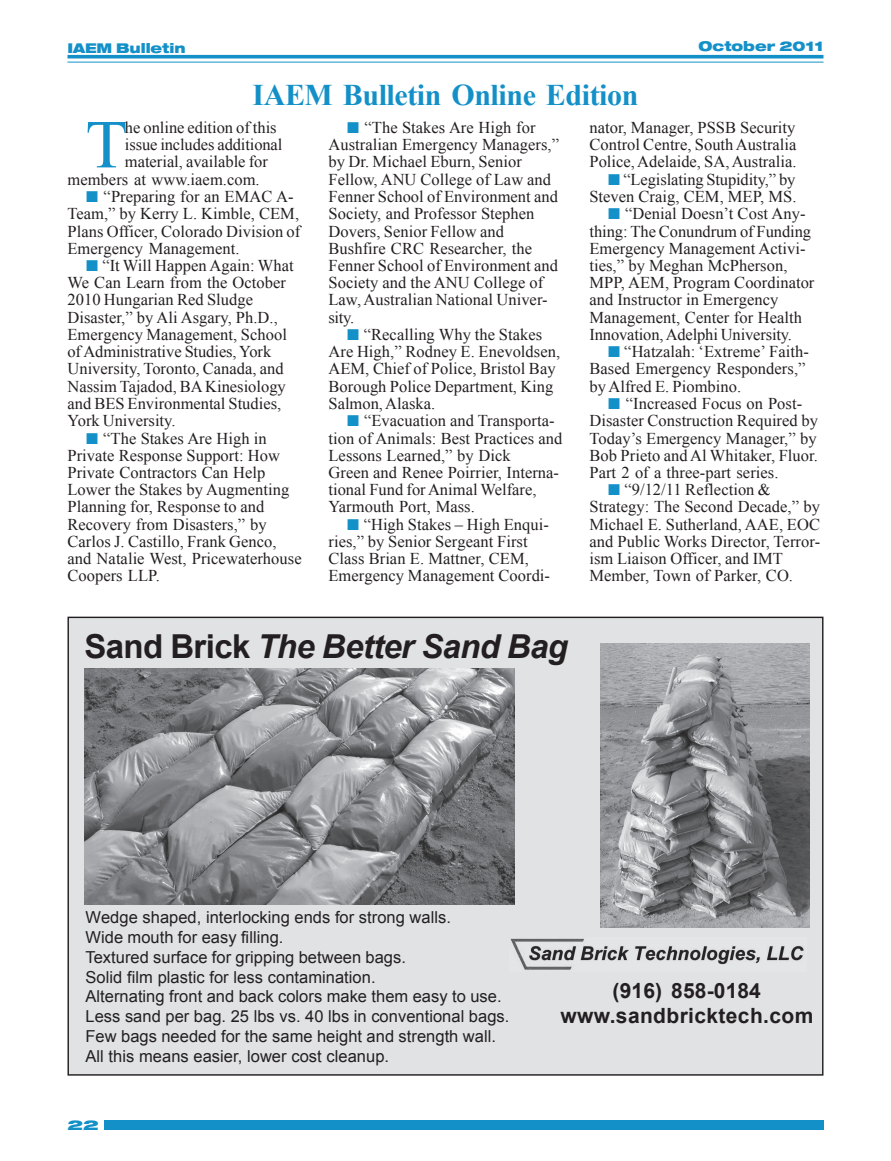
<style>
.page{position:relative;width:891px;height:1161px;background:#fff}
.page>*{position:absolute;margin:0;border:0;box-sizing:border-box;transform-origin:0 0}
.t1{font:68.55px "Times New Roman";color:#1490c8}
.t2{font:italic 700 33px "Arial";letter-spacing:-.02em;color:#231f20}
.t3{font:700 30px "Times New Roman";letter-spacing:-.015em;color:#1490c8}
.t4{font:700 21px/25.2px "Arial";letter-spacing:.02em;color:#231f20;text-align:center}
.t5{font:16.5px/17.2px "Times New Roman";letter-spacing:.005em;color:#231f20}
.t6{font:16.5px/19.8px "Arial";color:#231f20}
.t7{font:900 expanded 13.5px "Helvetica Neue";letter-spacing:-.005em;color:#1490c8}
.t8{font:900 expanded 13.5px "Helvetica Neue";letter-spacing:-.005em;color:#1490c8;scale:1.2 1}
.s1{font-style:normal}
</style>
<div class="page">
<div style="left:104px;top:1120px;width:720px;height:10px;background:#1490c8"></div>
<hr style="left:68px;top:55px;width:756px;height:3px;background:#1490c8">
<hr style="left:68px;top:62px;width:756px;height:1px;background:#1490c8">
<div style="left:67px;top:617px;width:757px;height:459px;background:#e1e2e4;border:1px solid #231f20"></div>
<img style="left:601px;top:644px;width:209px;height:283px">
<img style="left:84px;top:668px;width:430px;height:237px">
<img style="left:510px;top:938px;width:294px;height:32px">
<p class="t7" style="left:67px;top:39px;width:120px">IAEM Bulletin</p>
<p class="t7" style="left:699px;top:38px;width:126px">October 2011</p>
<h3 class="t3" style="left:253px;top:78px;width:387px">IAEM Bulletin Online Edition</h3>
<h1 class="t1" style="left:86px;top:106px;width:43px">T</h1>
<p class="t5" style="left:125px;top:119px;width:153px">he online edition of this</p>
<p class="t5" style="left:125px;top:136px;width:159px">issue includes additional</p>
<p class="t5" style="left:125px;top:153px;width:144px">material, available for</p>
<p class="t5" style="left:68px;top:170px;width:194px">members at www.iaem.com.</p>
<p class="t5" style="left:104px;top:188px;width:191px">“Preparing for an EMAC A-</p>
<p class="t5" style="left:67px;top:205px;width:233px">Team,” by Kerry L. Kimble, CEM,</p>
<p class="t5" style="left:67px;top:222px;width:234px">Plans Officer, Colorado Division of</p>
<p class="t5" style="left:67px;top:240px;width:174px">Emergency Management.</p>
<p class="t5" style="left:102px;top:257px;width:193px">“It Will Happen Again: What</p>
<p class="t5" style="left:67px;top:274px;width:220px">We Can Learn from the October</p>
<p class="t5" style="left:67px;top:291px;width:187px">2010 Hungarian Red Sludge</p>
<p class="t5" style="left:67px;top:309px;width:212px">Disaster,” by Ali Asgary, Ph.D.,</p>
<p class="t5" style="left:67px;top:326px;width:221px">Emergency Management, School</p>
<p class="t5" style="left:67px;top:343px;width:205px">of Administrative Studies, York</p>
<p class="t5" style="left:67px;top:360px;width:218px">University, Toronto, Canada, and</p>
<p class="t5" style="left:67px;top:377px;width:220px">Nassim Tajadod, BA Kinesiology</p>
<p class="t5" style="left:67px;top:395px;width:215px">and BES Environmental Studies,</p>
<p class="t5" style="left:67px;top:412px;width:109px">York University.</p>
<p class="t5" style="left:103px;top:429px;width:165px">“The Stakes Are High in</p>
<p class="t5" style="left:67px;top:447px;width:214px">Private Response Support: How</p>
<p class="t5" style="left:67px;top:464px;width:200px">Private Contractors Can Help</p>
<p class="t5" style="left:67px;top:481px;width:223px">Lower the Stakes by Augmenting</p>
<p class="t5" style="left:67px;top:498px;width:198px">Planning for, Response to and</p>
<p class="t5" style="left:67px;top:516px;width:201px">Recovery from Disasters,” by</p>
<p class="t5" style="left:67px;top:533px;width:211px">Carlos J. Castillo, Frank Genco,</p>
<p class="t5" style="left:67px;top:550px;width:236px">and Natalie West, Pricewaterhouse</p>
<p class="t5" style="left:67px;top:567px;width:94px">Coopers LLP.</p>
<p class="t5" style="left:328px;top:119px;width:232px;text-indent:36px">“The Stakes Are High for<br>Australian Emergency Managers,” by Dr. Michael Eburn, Senior<br>Fellow, ANU College of Law and<br>Fenner School of Environment and<br>Society, and Professor Stephen<br>Dovers, Senior Fellow and<br>Bushfire CRC Researcher, the<br>Fenner School of Environment and<br>Society and the ANU College of<br>Law, Australian National Univer&shy;sity.</p>
<p class="t5" style="left:328px;top:326px;width:233px;text-indent:35px">“Recalling Why the Stakes<br>Are High,” Rodney E. Enevoldsen,<br>AEM, Chief of Police, Bristol Bay<br>Borough Police Department, King<br>Salmon, Alaska.</p>
<p class="t5" style="left:328px;top:412px;width:236px;text-indent:36px">“Evacuation and Transporta&shy;tion of Animals: Best Practices and<br>Lessons Learned,” by Dick<br>Green and Renee Poirrier, Interna&shy;tional Fund for Animal Welfare,<br>Yarmouth Port, Mass.</p>
<p class="t5" style="left:328px;top:516px;width:223px;text-indent:35px">“High Stakes – High Enqui&shy;ries,” by Senior Sergeant First<br>Class Brian E. Mattner, CEM,<br>Emergency Management Coordi-</p>
<h2 class="t2" style="left:84px;top:628px;width:485px"><span class="s1">Sand Brick</span> The Better Sand Bag</h2>
<p class="t5" style="left:590px;top:119px;width:207px">nator, Manager, PSSB Security</p>
<p class="t5" style="left:590px;top:136px;width:209px">Control Centre, South Australia</p>
<p class="t5" style="left:590px;top:153px;width:209px">Police, Adelaide, SA, Australia.</p>
<p class="t5" style="left:623px;top:170px;width:174px">“Legislating Stupidity,” by</p>
<p class="t5" style="left:589px;top:188px;width:209px">Steven Craig, CEM, MEP, MS.</p>
<p class="t5" style="left:625px;top:205px;width:182px">“Denial Doesn’t Cost Any-</p>
<p class="t5" style="left:589px;top:222px;width:223px">thing: The Conundrum of Funding</p>
<p class="t5" style="left:589px;top:240px;width:218px">Emergency Management Activi-</p>
<p class="t5" style="left:589px;top:257px;width:200px">ties,” by Meghan McPherson,</p>
<p class="t5" style="left:589px;top:274px;width:226px">MPP, AEM, Program Coordinator</p>
<p class="t5" style="left:589px;top:291px;width:191px">and Instructor in Emergency</p>
<p class="t5" style="left:589px;top:309px;width:214px">Management, Center for Health</p>
<p class="t5" style="left:589px;top:326px;width:204px">Innovation, Adelphi University.</p>
<p class="t5" style="left:624px;top:343px;width:186px">“Hatzalah: ‘Extreme’ Faith-</p>
<p class="t5" style="left:589px;top:360px;width:218px">Based Emergency Responders,”</p>
<p class="t5" style="left:589px;top:377px;width:153px">by Alfred E. Piombino.</p>
<p class="t5" style="left:626px;top:395px;width:178px">“Increased Focus on Post-</p>
<p class="t5" style="left:589px;top:412px;width:230px">Disaster Construction Required by</p>
<p class="t5" style="left:589px;top:429px;width:229px">Today’s Emergency Manager,” by</p>
<p class="t5" style="left:589px;top:447px;width:230px">Bob Prieto and Al Whitaker, Fluor.</p>
<p class="t5" style="left:589px;top:464px;width:191px">Part 2 of a three-part series.</p>
<p class="t5" style="left:624px;top:481px;width:148px">“9/12/11 Reflection &amp;</p>
<p class="t5" style="left:589px;top:498px;width:232px">Strategy: The Second Decade,” by</p>
<p class="t5" style="left:589px;top:516px;width:232px">Michael E. Sutherland, AAE, EOC</p>
<p class="t5" style="left:589px;top:533px;width:232px">and Public Works Director, Terror-</p>
<p class="t5" style="left:589px;top:550px;width:195px">ism Liaison Officer, and IMT</p>
<p class="t5" style="left:589px;top:567px;width:205px">Member, Town of Parker, CO.</p>
<p class="t6" style="left:86px;top:908px;width:425px">Wedge shaped, interlocking ends for strong walls.<br>Wide mouth for easy filling.<br>Textured surface for gripping between bags.<br>Solid film plastic for less contamination.<br>Alternating front and back colors make them easy to use.<br>Less sand per bag. 25 lbs vs. 40 lbs in conventional bags.<br>Few bags needed for the same height and strength wall.<br>All this means easier, lower cost cleanup.</p>
<p class="t8" style="left:68px;top:1117px;width:27px">22</p>
<p class="t4" style="left:560px;top:978px;width:255px">(916) 858-0184 www.sandbricktech.com</p>
</div>
